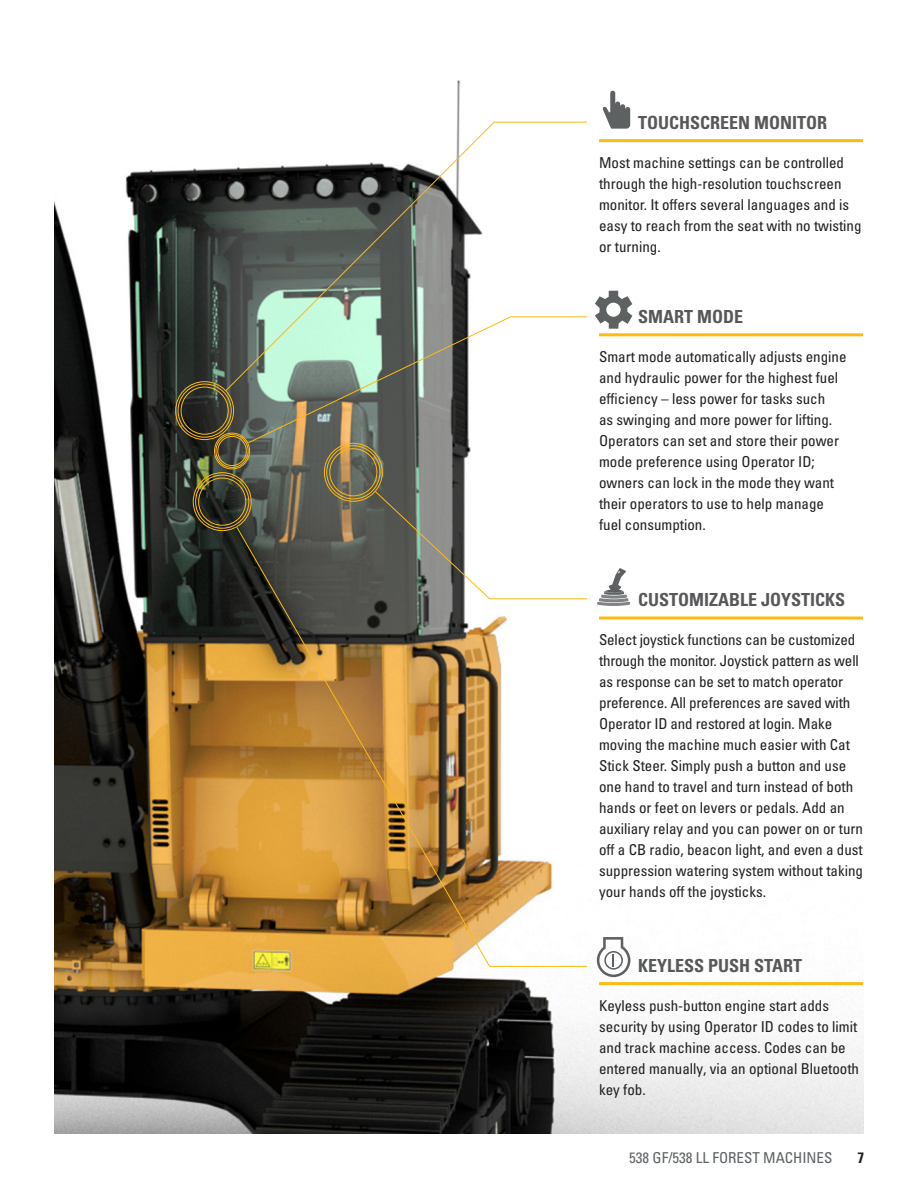
<style>
.page{position:relative;width:918px;height:1188px;background:#fff}
.page>*{position:absolute;margin:0;border:0;box-sizing:border-box;transform-origin:0 0}
.t1{font:18px "Univers LTCYR 67 Bold Cond";color:#57585a}
.t2{font:condensed 15px/21px "Univers LTCYR 57";color:#231f20}
.t3{font:condensed 15px "Univers LTCYR 57";color:#5d6163}
.t4{font:15px "Univers LTCYR 67 Bold Cond";color:#231f20}
</style>
<div class="page">
<img style="left:54px;top:80px;width:810px;height:1054px">
<hr style="left:599px;top:333px;width:264px;height:3px;background:#fcba13">
<hr style="left:599px;top:617px;width:264px;height:3px;background:#fcba13">
<hr style="left:599px;top:982px;width:264px;height:3px;background:#fcba13">
<hr style="left:599px;top:139px;width:264px;height:3px;background:#fcba13">
<div style="left:324px;top:443px;width:59px;height:59px;border:1px solid #fcba13;border-radius:50%"></div>
<div style="left:326px;top:445px;width:54px;height:54px;border:1px solid #fcba13;border-radius:50%"></div>
<div style="left:329px;top:448px;width:48px;height:48px;border:1px solid #fcba13;border-radius:50%"></div>
<div style="left:214px;top:433px;width:36px;height:36px;border:1px solid #fcba13;border-radius:50%"></div>
<div style="left:216px;top:434px;width:33px;height:34px;border:1px solid #fcba13;border-radius:50%"></div>
<div style="left:217px;top:436px;width:30px;height:30px;border:1px solid #fcba13;border-radius:50%"></div>
<div style="left:175px;top:381px;width:59px;height:59px;border:1px solid #fcba13;border-radius:50%"></div>
<div style="left:178px;top:384px;width:54px;height:54px;border:1px solid #fcba13;border-radius:50%"></div>
<div style="left:181px;top:387px;width:48px;height:48px;border:1px solid #fcba13;border-radius:50%"></div>
<div style="left:193px;top:472px;width:59px;height:59px;border:1px solid #fcba13;border-radius:50%"></div>
<div style="left:195px;top:475px;width:54px;height:54px;border:1px solid #fcba13;border-radius:50%"></div>
<div style="left:198px;top:478px;width:48px;height:48px;border:1px solid #fcba13;border-radius:50%"></div>
<hr style="left:494px;top:122px;width:93px;height:1px;background:#fcba13">
<hr style="left:510px;top:316px;width:77px;height:1px;background:#fcba13">
<svg style="left:374px;top:490px;width:214px;height:36px"></svg>
<svg style="left:236px;top:526px;width:352px;height:441px"></svg>
<svg style="left:225px;top:121px;width:270px;height:271px"></svg>
<svg style="left:597px;top:568px;width:33px;height:38px"></svg>
<svg style="left:603px;top:91px;width:27px;height:38px"></svg>
<svg style="left:597px;top:937px;width:33px;height:40px"></svg>
<svg style="left:595px;top:291px;width:37px;height:38px"></svg>
<svg style="left:247px;top:316px;width:264px;height:128px;background:#93a093"></svg>
<p class="t1" style="left:638px;top:111px;width:191px">TOUCHSCREEN MONITOR</p>
<p class="t2" style="left:599px;top:151px;width:264px">Most machine settings can be controlled through the high-resolution touchscreen monitor. It offers several languages and is easy to reach from the seat with no twisting or turning.</p>
<p class="t1" style="left:638px;top:305px;width:106px">SMART MODE</p>
<p class="t2" style="left:599px;top:346px;width:249px">Smart mode automatically adjusts engine and hydraulic power for the highest fuel efficiency – less power for tasks such<br>as swinging and more power for lifting.<br>Operators can set and store their power mode preference using Operator ID; owners can lock in the mode they want their operators to use to help manage fuel consumption.</p>
<p class="t1" style="left:638px;top:589px;width:209px">CUSTOMIZABLE JOYSTICKS</p>
<p class="t2" style="left:599px;top:629px;width:266px">Select joystick functions can be customized through the monitor. Joystick pattern as well as response can be set to match operator preference. All preferences are saved with Operator ID and restored at login. Make moving the machine much easier with Cat Stick Steer. Simply push a button and use one hand to travel and turn instead of both hands or feet on levers or pedals. Add an auxiliary relay and you can power on or turn off a CB radio, beacon light, and even a dust suppression watering system without taking your hands off the joysticks.</p>
<p class="t1" style="left:638px;top:954px;width:165px">KEYLESS PUSH START</p>
<p class="t2" style="left:599px;top:994px;width:261px">Keyless push-button engine start adds security by using Operator ID codes to limit and track machine access. Codes can be entered manually, via an optional Bluetooth key fob.</p>
<p class="t3" style="left:629px;top:1148px;width:205px">538 GF/538 LL FOREST MACHINES</p>
<p class="t4" style="left:857px;top:1148px;width:8px">7</p>
</div>
